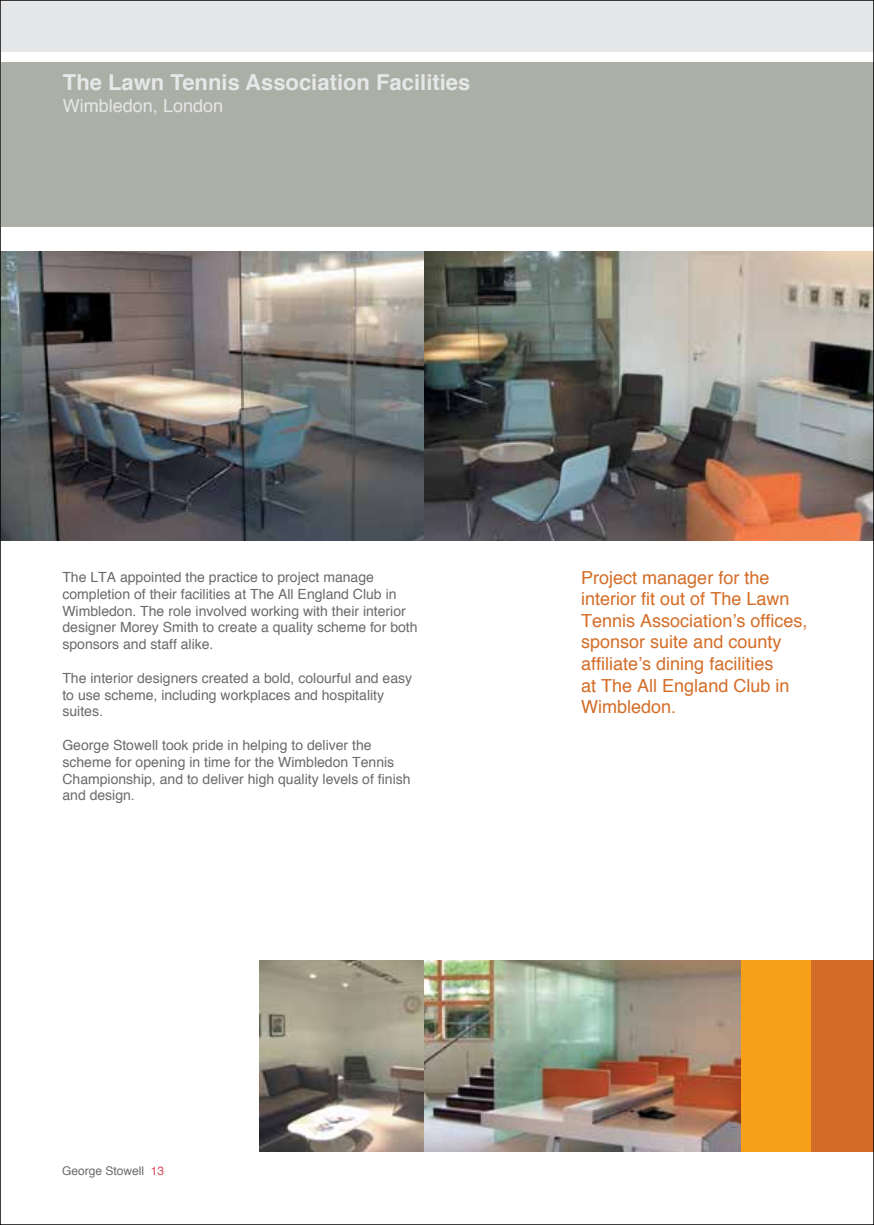
<style>
.page{position:relative;width:874px;height:1225px;background:#fff}
.page>*{position:absolute;margin:0;border:0;box-sizing:border-box;transform-origin:0 0}
.t1{font:700 22px "Helvetica";color:#e6e7e8}
.t2{font:18px/21.6px "Helvetica";color:#d46d28}
.t3{font:18px "Helvetica";color:#e6e7e8}
.t4{font:14px/16.8px "Helvetica";color:#696a6d}
.t5{font:12px "Helvetica";color:#696a6d}
.s1{color:#d9465a}
</style>
<div class="page">
<div style="left:1px;top:62px;width:872px;height:165px;background:#acafa6"></div>
<div style="left:1px;top:0;width:872px;height:51px;background:#e6e7e8"></div>
<img style="left:423px;top:960px;width:318px;height:191px">
<div style="left:810px;top:960px;width:63px;height:191px;background:#d46d28"></div>
<div style="left:741px;top:960px;width:69px;height:191px;background:#f9a01b"></div>
<img style="left:2px;top:251px;width:869px;height:290px">
<img style="left:259px;top:960px;width:164px;height:191px">
<h1 class="t1" style="left:63px;top:65px;width:409px">The Lawn Tennis Association Facilities</h1>
<p class="t3" style="left:63px;top:92px;width:162px">Wimbledon, London</p>
<p class="t4" style="left:62px;top:569px;width:356px">The LTA appointed the practice to project manage completion of their facilities at The All England Club in Wimbledon. The role involved working with their interior designer Morey Smith to create a quality scheme for both sponsors and staff alike.</p>
<p class="t4" style="left:62px;top:670px;width:351px">The interior designers created a bold, colourful and easy to use scheme, including workplaces and hospitality suites.</p>
<p class="t4" style="left:62px;top:737px;width:349px">George Stowell took pride in helping to deliver the scheme for opening in time for the Wimbledon Tennis Championship, and to deliver high quality levels of finish and design.</p>
<p class="t5" style="left:62px;top:1162px;width:104px">George Stowell <span class="s1">13</span></p>
<p class="t2" style="left:581px;top:567px;width:228px">Project manager for the interior fit out of The Lawn<br>Tennis Association’s offices, sponsor suite and county affiliate’s dining facilities<br>at The All England Club in<br>Wimbledon.</p>
</div>
